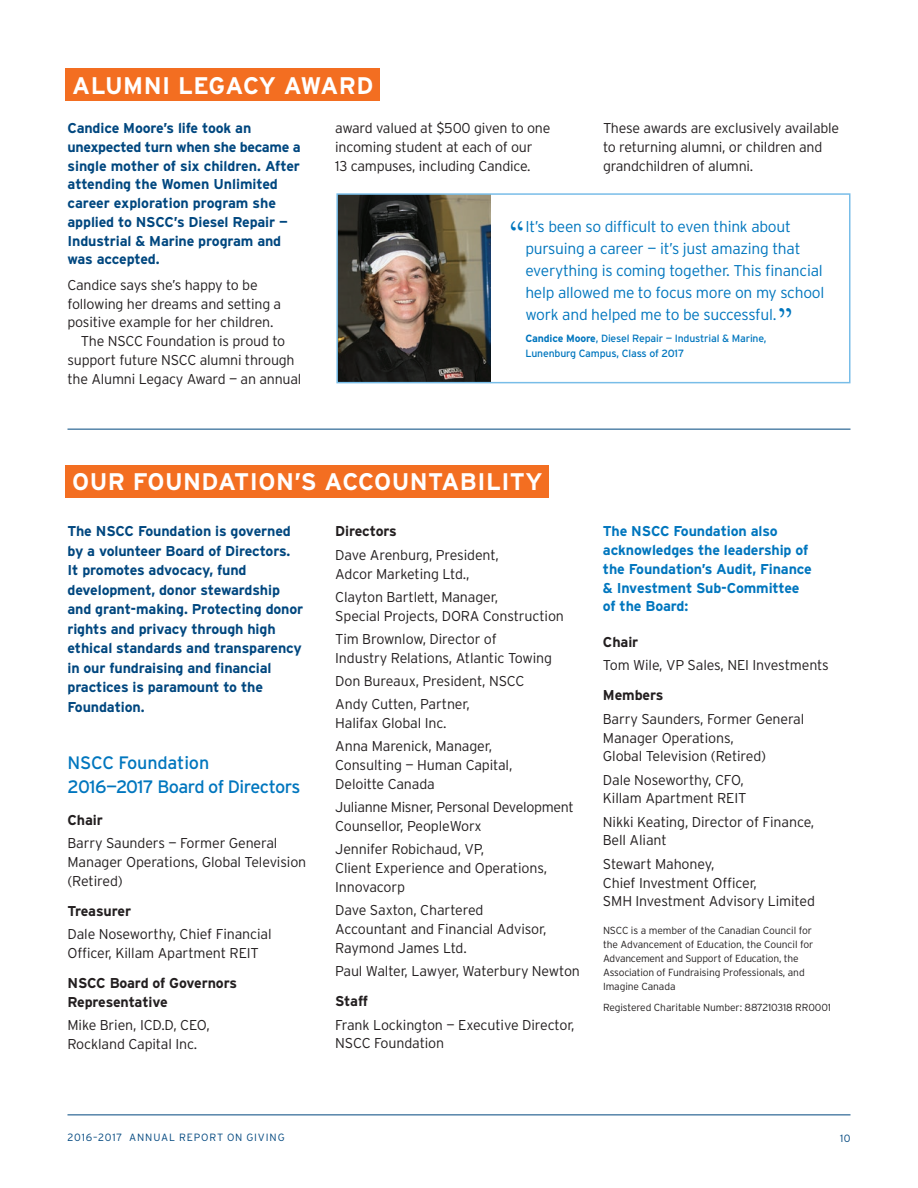
<style>
.page{position:relative;width:918px;height:1188px;background:#fff}
.page>*{position:absolute;margin:0;border:0;box-sizing:border-box;transform-origin:0 0}
.t1{font:500 40.65px "Berkeley Oldstyle IT Cby BT";color:#0076be}
.t2{font:700 24px "Interstate";letter-spacing:.02em;color:#fff}
.t3{font:18px/24px "Interstate";letter-spacing:-.03em;color:#0076be}
.t4{font:300 15.6px/22px "Interstate";letter-spacing:-.015em;color:#0076be}
.t5{font:300 14.25px/18.8px "Interstate";letter-spacing:-.01em;color:#231f20}
.t6{font:700 14.25px/19.5px "Interstate";letter-spacing:-.01em;color:#00477f}
.t7{font:700 14.25px/18.8px "Interstate";letter-spacing:-.01em;color:#0076be}
.t8{font:700 14.25px/18.8px "Interstate";letter-spacing:-.01em;color:#231f20}
.t9{font:10.5px "Interstate";letter-spacing:-.015em;color:#0076be}
.t10{font:300 10.5px "Interstate";letter-spacing:.085em;color:#00477f}
.t11{font:300 10.2px/14.1px "Interstate";letter-spacing:-.01em;color:#231f20}
.s1{font-weight:700}
</style>
<div class="page">
<div style="left:65px;top:465px;width:484px;height:33px;background:#f36e21"></div>
<hr style="left:68px;top:1114px;width:782px;height:1px;background:#00477f">
<div style="left:65px;top:68px;width:315px;height:33px;background:#f36e21"></div>
<hr style="left:68px;top:429px;width:782px;height:1px;background:#00477f">
<img style="left:339px;top:196px;width:152px;height:184px">
<div style="left:336px;top:193px;width:514px;height:190px;border:2px solid #78bde8"></div>
<h2 class="t2" style="left:72px;top:72px;width:303px">ALUMNI LEGACY AWARD</h2>
<p class="t6" style="left:68px;top:119px;width:235px;line-height:18.8px">Candice Moore’s life took an unexpected turn when she became a single mother of six children. After attending the Women Unlimited career exploration program she applied to NSCC’s Diesel Repair —<br>Industrial &amp; Marine program and was accepted.</p>
<p class="t5" style="left:68px;top:275px;width:192px">Candice says she’s happy to be</p>
<p class="t5" style="left:68px;top:294px;width:215px">following her dreams and setting a</p>
<p class="t5" style="left:68px;top:313px;width:208px">positive example for her children.</p>
<p class="t5" style="left:81px;top:332px;width:206px">The NSCC Foundation is proud to</p>
<p class="t5" style="left:68px;top:350px;width:229px">support future NSCC alumni through</p>
<p class="t5" style="left:68px;top:369px;width:236px">the Alumni Legacy Award — an annual</p>
<p class="t5" style="left:335px;top:119px;width:217px">award valued at $500 given to one incoming student at each of our<br>13 campuses, including Candice.</p>
<p class="t5" style="left:603px;top:119px;width:238px">These awards are exclusively available to returning alumni, or children and grandchildren of alumni.</p>
<h1 class="t1" style="left:508px;top:211px;width:19px">“</h1>
<p class="t4" style="left:525px;top:215px;width:301px">It’s been so difficult to even think about pursuing a career — it’s just amazing that everything is coming together. This financial help allowed me to focus more on my school work and helped me to be successful.</p>
<p class="t9" style="left:525px;top:332px;width:243px"><span class="s1">Candice Moore</span>, Diesel Repair — Industrial &amp; Marine,</p>
<h1 class="t1" style="left:776px;top:298px;width:19px">”</h1>
<p class="t9" style="left:525px;top:347px;width:160px">Lunenburg Campus, Class of 2017</p>
<h2 class="t2" style="left:72px;top:469px;width:472px">OUR FOUNDATION’S ACCOUNTABILITY</h2>
<p class="t6" style="left:68px;top:522px;width:237px">The NSCC Foundation is governed by a volunteer Board of Directors.<br>It promotes advocacy, fund development, donor stewardship and grant-making. Protecting donor rights and privacy through high ethical standards and transparency in our fundraising and financial practices is paramount to the<br>Foundation.</p>
<p class="t3" style="left:68px;top:750px;width:235px">NSCC Foundation<br>2016 — 2017 Board of Directors</p>
<p class="t8" style="left:68px;top:810px;width:37px">Chair</p>
<p class="t5" style="left:68px;top:834px;width:240px">Barry Saunders — Former General<br>Manager Operations, Global Television (Retired)</p>
<p class="t8" style="left:68px;top:901px;width:65px">Treasurer</p>
<p class="t5" style="left:68px;top:925px;width:206px">Dale Noseworthy, Chief Financial<br>Officer, Killam Apartment REIT</p>
<p class="t8" style="left:68px;top:973px;width:171px">NSCC Board of Governors<br>Representative</p>
<p class="t5" style="left:68px;top:1016px;width:144px">Mike Brien, ICD.D, CEO,<br>Rockland Capital Inc.</p>
<p class="t8" style="left:335px;top:522px;width:63px">Directors</p>
<p class="t5" style="left:335px;top:545px;width:165px">Dave Arenburg, President,<br>Adcor Marketing Ltd.,</p>
<p class="t5" style="left:335px;top:587px;width:230px">Clayton Bartlett, Manager,<br>Special Projects, DORA Construction</p>
<p class="t5" style="left:335px;top:629px;width:218px">Tim Brownlow, Director of<br>Industry Relations, Atlantic Towing</p>
<p class="t5" style="left:335px;top:669px;width:191px;line-height:23.4px">Don Bureaux, President, NSCC<br>Andy Cutten, Partner,</p>
<p class="t5" style="left:335px;top:711px;width:158px;line-height:23.4px">Halifax Global Inc.<br>Anna Marenick, Manager,</p>
<p class="t5" style="left:335px;top:756px;width:179px">Consulting — Human Capital,<br>Deloitte Canada</p>
<p class="t5" style="left:335px;top:798px;width:240px">Julianne Misner, Personal Development<br>Counsellor, PeopleWorx</p>
<p class="t5" style="left:335px;top:840px;width:213px">Jennifer Robichaud, VP,<br>Client Experience and Operations,<br>Innovacorp</p>
<p class="t5" style="left:335px;top:901px;width:213px">Dave Saxton, Chartered<br>Accountant and Financial Advisor,<br>Raymond James Ltd.</p>
<p class="t5" style="left:335px;top:962px;width:246px">Paul Walter, Lawyer, Waterbury Newton</p>
<p class="t8" style="left:335px;top:992px;width:34px">Staff</p>
<p class="t5" style="left:335px;top:1015px;width:241px">Frank Lockington — Executive Director,<br>NSCC Foundation</p>
<p class="t7" style="left:603px;top:522px;width:210px">The NSCC Foundation also acknowledges the leadership of the Foundation’s Audit, Finance &amp; Investment Sub-Committee of the Board:</p>
<p class="t8" style="left:603px;top:632px;width:37px">Chair</p>
<p class="t5" style="left:603px;top:656px;width:227px">Tom Wile, VP Sales, NEI Investments</p>
<p class="t8" style="left:603px;top:686px;width:62px">Members</p>
<p class="t5" style="left:603px;top:709px;width:203px">Barry Saunders, Former General<br>Manager Operations,<br>Global Television (Retired)</p>
<p class="t5" style="left:603px;top:770px;width:145px">Dale Noseworthy, CFO,<br>Killam Apartment REIT</p>
<p class="t5" style="left:603px;top:812px;width:213px">Nikki Keating, Director of Finance,<br>Bell Aliant</p>
<p class="t5" style="left:603px;top:854px;width:214px">Stewart Mahoney,<br>Chief Investment Officer,<br>SMH Investment Advisory Limited</p>
<p class="t11" style="left:603px;top:923px;width:212px">NSCC is a member of the Canadian Council for the Advancement of Education, the Council for Advancement and Support of Education, the Association of Fundraising Professionals, and Imagine Canada</p>
<p class="t11" style="left:603px;top:1000px;width:230px">Registered Charitable Number: 887210318 RR0001</p>
<p class="t10" style="left:68px;top:1131px;width:219px">2016–2017 ANNUAL REPORT ON GIVING</p>
<p class="t10" style="left:840px;top:1132px;width:12px">10</p>
</div>
